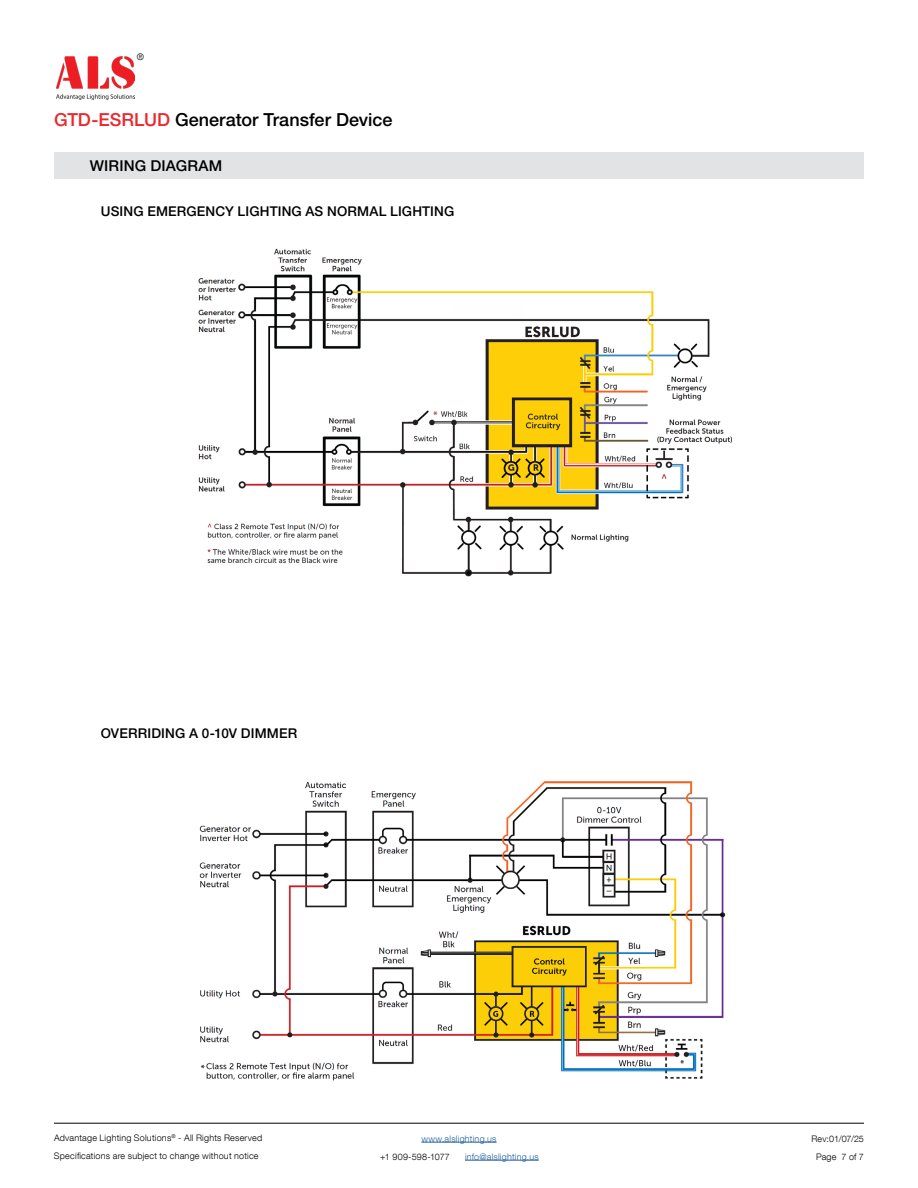
<style>
.page{position:relative;width:918px;height:1188px;background:#fff}
.page>*{position:absolute;margin:0;border:0;box-sizing:border-box;transform-origin:0 0}
.t1{font:500 18px "Helvetica Neue LT Pro";color:#000}
.t2{font:500 15px "Helvetica Neue LT Pro";letter-spacing:.01em;color:#000}
.t3{font:500 13.5px "Helvetica Neue LT Pro";letter-spacing:.01em;color:#000}
.t4{font:300 9px/18px "Helvetica Neue LT Com";letter-spacing:.025em;color:#000;text-align:center}
.t5{font:300 9px "Helvetica Neue LT Com";letter-spacing:.025em;color:#215e9e}
.s1{color:#ea292f}
</style>
<div class="page">
<hr style="left:421px;top:1142px;width:76px;height:1px;background:#215e9e">
<hr style="left:465px;top:1160px;width:74px;height:1px;background:#215e9e">
<hr style="left:54px;top:1123px;width:810px;height:1px;background:#000">
<img style="left:56px;top:57px;width:79px;height:43px">
<div style="left:82px;top:153px;width:782px;height:26px;background:#e2e3e4"></div>
<div style="left:54px;top:153px;width:27px;height:26px;background:#e2e3e4"></div>
<img style="left:198px;top:248px;width:535px;height:329px">
<img style="left:199px;top:781px;width:527px;height:300px">
<p class="t4" style="left:137px;top:48px;width:9px">®</p>
<h1 class="t1" style="left:54px;top:109px;width:340px"><span class="s1">GTD-ESRLUD</span> Generator Transfer Device</h1>
<h2 class="t2" style="left:90px;top:156px;width:134px">WIRING DIAGRAM</h2>
<h3 class="t3" style="left:101px;top:203px;width:355px">USING EMERGENCY LIGHTING AS NORMAL LIGHTING</h3>
<h2 class="t2" style="left:104px;top:156px;width:96px">iring Diagram</h2>
<h3 class="t3" style="left:101px;top:725px;width:198px">OVERRIDING A 0-10V DIMMER</h3>
<p class="t4" style="left:54px;top:1129px;width:210px;text-align:left">Advantage Lighting Solutions<sup>®</sup> - All Rights Reserved<br>Specifications are subject to change without notice</p>
<p class="t5" style="left:421px;top:1133px;width:77px">www.alslighting.us</p>
<p class="t4" style="left:380px;top:1147px;width:71px">+1 909-598-1077</p>
<p class="t5" style="left:465px;top:1151px;width:75px">info@alslighting.us</p>
<p class="t4" style="left:811px;top:1129px;width:54px">Rev:01/07/25<br>Page 7 of 7</p>
</div>
